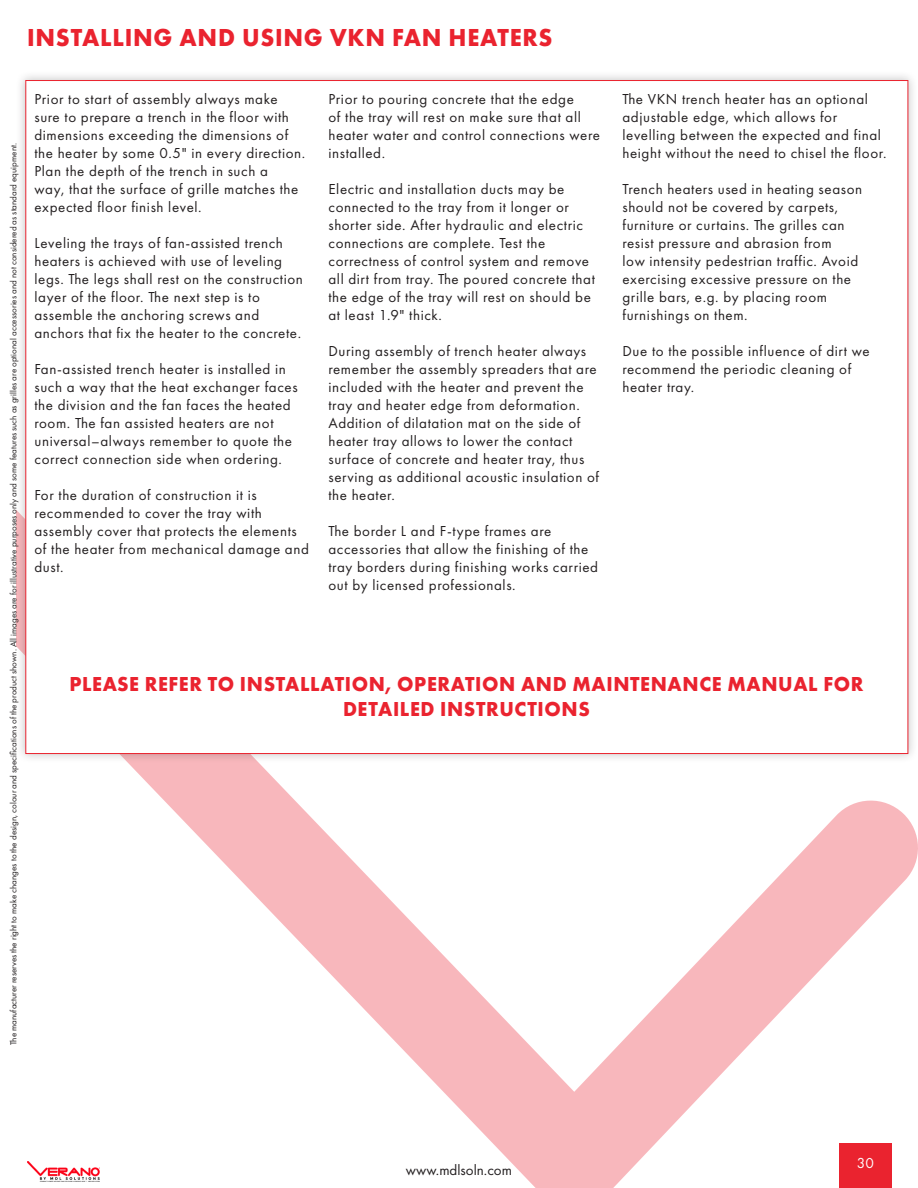
<style>
.page{position:relative;width:918px;height:1188px;background:#fff}
.page>*{position:absolute;margin:0;border:0;box-sizing:border-box;transform-origin:0 0}
.t1{font:700 25.5px "Futura PT";letter-spacing:.03em;color:#ea232f;scale:.96 1}
.t2{font:700 21px/25.2px "Futura PT";letter-spacing:.03em;color:#ea232f;text-align:center;scale:.96 1}
.t3{font:15px/18px "Futura PT";letter-spacing:.04em;color:#231f20}
.t4{font:15px "Futura PT";color:#231f20}
.t5{font:15px "Futura PT";color:#fff}
.t6{font:9px "Futura PT";color:#231f20}
</style>
<div class="page">
<svg style="left:27px;top:763px;width:891px;height:425px"></svg>
<div style="left:16px;top:70px;width:902px;height:693px;background:#231f20;opacity:.27"></div>
<div style="left:25px;top:80px;width:883px;height:674px;background:#fff;border:1px solid #ea232f"></div>
<p class="t1" style="left:27px;top:21px;width:549px">INSTALLING AND USING VKN FAN HEATERS</p>
<p class="t6" style="left:8px;top:1045px;width:903px;rotate:-90deg">The manufacturer reserves the right to make changes to the design, colour and specifications of the product shown. All images are for illustrative purposes only and some features such as grilles are optional accessories and not considered as standard equipment.</p>
<p class="t3" style="left:34px;top:90px;width:272px">Prior to start of assembly always make sure to prepare a trench in the floor with dimensions exceeding the dimensions of the heater by some 0.5" in every direction.<br>Plan the depth of the trench in such a<br>way, that the surface of grille matches the expected floor finish level.</p>
<p class="t3" style="left:34px;top:234px;width:270px">Leveling the trays of fan-assisted trench heaters is achieved with use of leveling legs. The legs shall rest on the construction layer of the floor. The next step is to assemble the anchoring screws and anchors that fix the heater to the concrete.</p>
<p class="t3" style="left:34px;top:360px;width:265px">Fan-assisted trench heater is installed in such a way that the heat exchanger faces the division and the fan faces the heated room. The fan assisted heaters are not universal–always remember to quote the correct connection side when ordering.</p>
<p class="t3" style="left:34px;top:486px;width:276px">For the duration of construction it is recommended to cover the tray with assembly cover that protects the elements of the heater from mechanical damage and dust.</p>
<p class="t3" style="left:328px;top:90px;width:273px">Prior to pouring concrete that the edge<br>of the tray will rest on make sure that all heater water and control connections were installed.</p>
<p class="t3" style="left:328px;top:180px;width:268px">Electric and installation ducts may be connected to the tray from it longer or shorter side. After hydraulic and electric connections are complete. Test the correctness of control system and remove all dirt from tray. The poured concrete that the edge of the tray will rest on should be at least 1.9" thick.</p>
<p class="t3" style="left:328px;top:342px;width:272px">During assembly of trench heater always remember the assembly spreaders that are included with the heater and prevent the tray and heater edge from deformation.<br>Addition of dilatation mat on the side of heater tray allows to lower the contact surface of concrete and heater tray, thus serving as additional acoustic insulation of the heater.</p>
<p class="t3" style="left:328px;top:522px;width:271px">The border L and F-type frames are accessories that allow the finishing of the tray borders during finishing works carried out by licensed professionals.</p>
<p class="t3" style="left:622px;top:90px;width:266px">The VKN trench heater has an optional adjustable edge, which allows for levelling between the expected and final height without the need to chisel the floor.</p>
<p class="t3" style="left:622px;top:180px;width:241px">Trench heaters used in heating season should not be covered by carpets, furniture or curtains. The grilles can</p>
<p class="t3" style="left:622px;top:234px;width:237px">resist pressure and abrasion from<br>low intensity pedestrian traffic. Avoid exercising excessive pressure on the</p>
<p class="t3" style="left:622px;top:288px;width:206px">grille bars, e.g. by placing room furnishings on them.</p>
<p class="t3" style="left:622px;top:342px;width:249px">Due to the possible influence of dirt we recommend the periodic cleaning of heater tray.</p>
<p class="t2" style="left:69px;top:671px;width:829px">PLEASE REFER TO INSTALLATION, OPERATION AND MAINTENANCE MANUAL FOR<br>DETAILED INSTRUCTIONS</p>
<p class="t4" style="left:406px;top:1161px;width:108px">www.mdlsoln.com</p>
<p class="t5" style="left:857px;top:1154px;width:19px">30</p>
</div>
